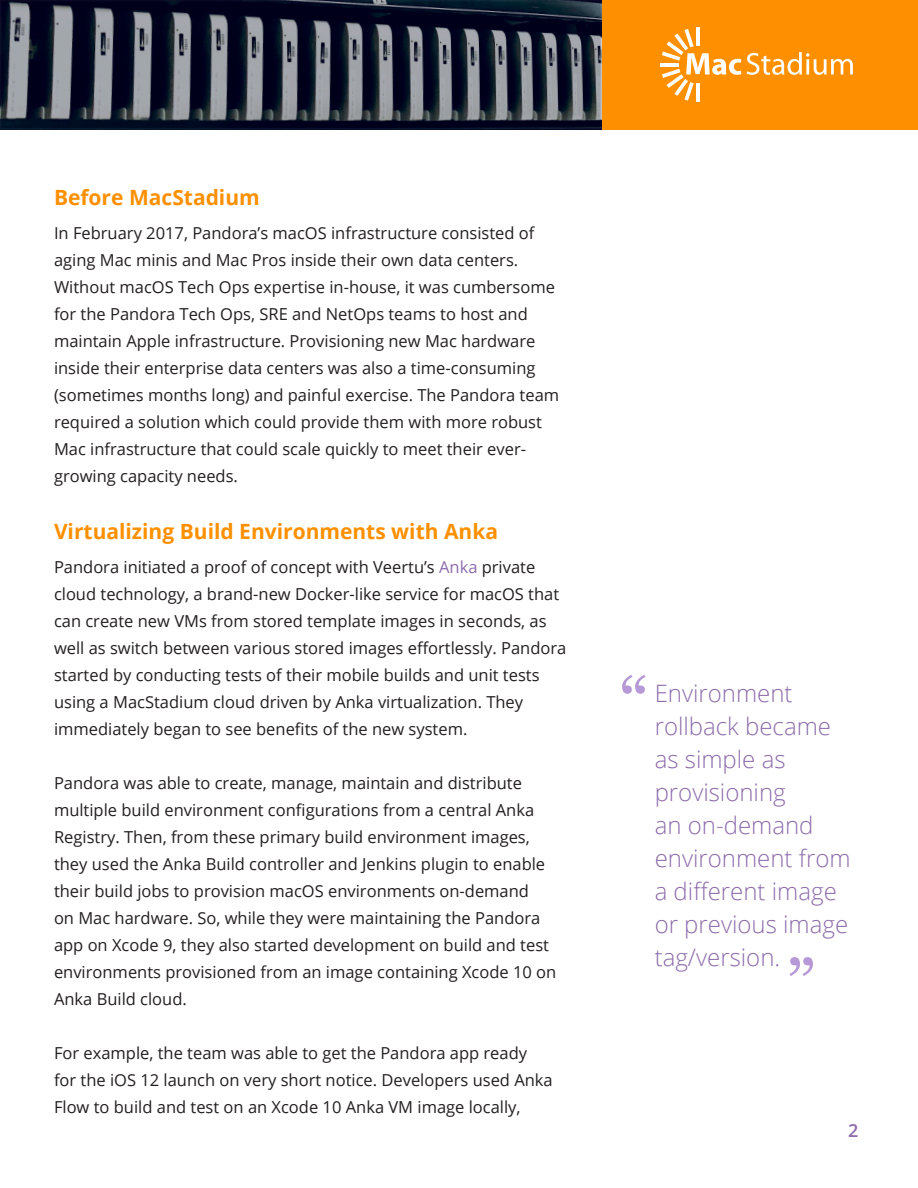
<style>
.page{position:relative;width:918px;height:1188px;background:#fff}
.page>*{position:absolute;margin:0;border:0;box-sizing:border-box;transform-origin:0 0}
.t1{font:72px "Georgia";color:#b699d6}
.t2{font:300 24px/33px "Open Sans";color:#8d6cab}
.t3{font:700 21px "Open Sans";color:#fe9000}
.t4{font:600 18px "Open Sans";color:#8d6cab}
.t5{font:16.5px/27px "Open Sans";color:#231f20}
.s1{color:#8d6cab}
</style>
<div class="page">
<div style="left:602px;top:0;width:316px;height:130px;background:#fe9000"></div>
<svg style="left:3px;top:3px;width:596px;height:124px"></svg>
<div style="left:0;top:0;width:602px;height:130px;border:2px solid #231f20"></div>
<hr style="left:696px;top:84px;width:4px;height:18px;background:#fff">
<hr style="left:696px;top:28px;width:4px;height:18px;background:#fff">
<hr style="left:661px;top:63px;width:18px;height:4px;background:#fff">
<svg style="left:662px;top:29px;width:79px;height:72px"></svg>
<svg style="left:747px;top:52px;width:106px;height:23px"></svg>
<p class="t3" style="left:54px;top:183px;width:207px">Before MacStadium</p>
<p class="t5" style="left:54px;top:219px;width:507px">In February 2017, Pandora’s macOS infrastructure consisted of aging Mac minis and Mac Pros inside their own data centers.<br>Without macOS Tech Ops expertise in-house, it was cumbersome for the Pandora Tech Ops, SRE and NetOps teams to host and maintain Apple infrastructure. Provisioning new Mac hardware inside their enterprise data centers was also a time-consuming (sometimes months long) and painful exercise. The Pandora team required a solution which could provide them with more robust Mac infrastructure that could scale quickly to meet their ever&shy;growing capacity needs.</p>
<p class="t3" style="left:54px;top:516px;width:446px">Virtualizing Build Environments with Anka</p>
<p class="t5" style="left:54px;top:553px;width:514px">Pandora initiated a proof of concept with Veertu’s <span class="s1">Anka</span> private cloud technology, a brand-new Docker-like service for macOS that can create new VMs from stored template images in seconds, as well as switch between various stored images effortlessly. Pandora started by conducting tests of their mobile builds and unit tests using a MacStadium cloud driven by Anka virtualization. They immediately began to see benefits of the new system.</p>
<p class="t5" style="left:54px;top:769px;width:504px">Pandora was able to create, manage, maintain and distribute multiple build environment configurations from a central Anka Registry. Then, from these primary build environment images, they used the Anka Build controller and Jenkins plugin to enable their build jobs to provision macOS environments on-demand<br>on Mac hardware. So, while they were maintaining the Pandora app on Xcode 9, they also started development on build and test environments provisioned from an image containing Xcode 10 on Anka Build cloud.</p>
<p class="t5" style="left:54px;top:1039px;width:500px">For example, the team was able to get the Pandora app ready for the iOS 12 launch on very short notice. Developers used Anka<br>Flow to build and test on an Xcode 10 Anka VM image locally,</p>
<p class="t1" style="left:619px;top:651px;width:31px">“</p>
<p class="t2" style="left:655px;top:677px;width:197px">Environment rollback became as simple as provisioning<br>an on-demand environment from a different image or previous image tag/version.</p>
<p class="t1" style="left:786px;top:933px;width:31px">”</p>
<p class="t4" style="left:848px;top:1119px;width:12px">2</p>
</div>
